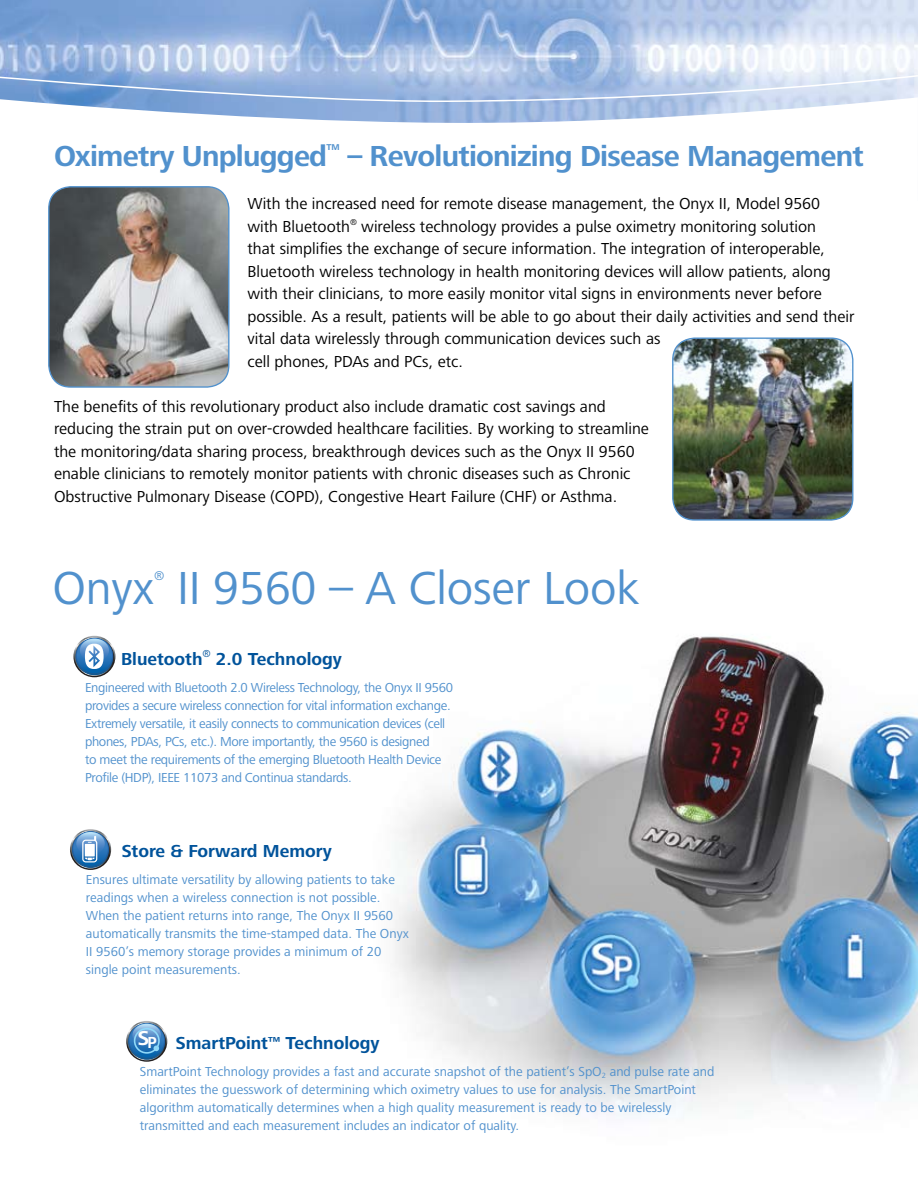
<style>
.page{position:relative;width:918px;height:1188px;background:#fff}
.page>*{position:absolute;margin:0;border:0;box-sizing:border-box;transform-origin:0 0}
.t1{font:48px "Frutiger Next LT";letter-spacing:-.005em;color:#5191cd}
.t2{font:700 30px "Frutiger Next LT";letter-spacing:-.025em;color:#5191cd}
.t3{font:700 20.85px "Frutiger Next LT";color:#fff}
.t4{font:700 18px "Frutiger Next LT";color:#00539b}
.t5{font:16.5px/22.5px "Frutiger Next LT";color:#000}
.t6{font:13.5px/18px "Frutiger Next LT";color:#5191cd}
.t7{font:13.5px/18px "Frutiger Next LT";letter-spacing:-.025em;color:#5191cd}
.t8{font:13.05px "Frutiger Next LT";color:#5191cd}
.t9{font:700 8.7px "Frutiger Next LT";color:#5191cd}
</style>
<div class="page">
<img style="left:0;top:0;width:918px;height:49px">
<svg style="left:33px;top:102px;width:835px;height:101px"></svg>
<svg style="left:0;top:49px;width:918px;height:53px;background:#b4c8e7"></svg>
<img style="left:392px;top:634px;width:526px;height:482px">
<img style="left:49px;top:187px;width:180px;height:200px">
<div style="left:48px;top:186px;width:182px;height:202px;border:1px solid #5191cd;border-radius:22px"></div>
<svg style="left:73px;top:636px;width:42px;height:41px"></svg>
<svg style="left:75px;top:637px;width:39px;height:39px"></svg>
<svg style="left:76px;top:638px;width:37px;height:37px"></svg>
<svg style="left:77px;top:638px;width:35px;height:35px"></svg>
<svg style="left:80px;top:639px;width:29px;height:30px"></svg>
<svg style="left:70px;top:829px;width:41px;height:41px"></svg>
<svg style="left:71px;top:830px;width:39px;height:39px"></svg>
<svg style="left:72px;top:831px;width:37px;height:37px"></svg>
<svg style="left:73px;top:832px;width:35px;height:34px"></svg>
<svg style="left:76px;top:832px;width:29px;height:30px"></svg>
<svg style="left:126px;top:1021px;width:41px;height:41px"></svg>
<svg style="left:128px;top:1022px;width:38px;height:38px"></svg>
<svg style="left:128px;top:1023px;width:37px;height:37px"></svg>
<svg style="left:129px;top:1023px;width:36px;height:36px"></svg>
<svg style="left:129px;top:1023px;width:35px;height:35px"></svg>
<div style="left:134px;top:1028px;width:26px;height:26px;border:2px solid #8fd8f8;border-radius:50%"></div>
<svg style="left:132px;top:1024px;width:29px;height:27px"></svg>
<img style="left:673px;top:338px;width:180px;height:182px">
<div style="left:672px;top:338px;width:181px;height:183px;border:1px solid #5191cd;border-radius:22px"></div>
<h2 class="t2" style="left:54px;top:139px;width:275px">Oximetry Unplugged</h2>
<p class="t9" style="left:326px;top:142px;width:15px">TM</p>
<h2 class="t2" style="left:347px;top:139px;width:518px">– Revolutionizing Disease Management</h2>
<p class="t5" style="left:247px;top:193px;width:608px">With the increased need for remote disease management, the Onyx II, Model 9560 with Bluetooth<sup>®</sup> wireless technology provides a pulse oximetry monitoring solution<br>that simplifies the exchange of secure information. The integration of interoperable, Bluetooth wireless technology in health monitoring devices will allow patients, along with their clinicians, to more easily monitor vital signs in environments never before possible. As a result, patients will be able to go about their daily activities and send their vital data wirelessly through communication devices such as<br>cell phones, PDAs and PCs, etc.</p>
<p class="t5" style="left:54px;top:395px;width:597px">The benefits of this revolutionary product also include dramatic cost savings and reducing the strain put on over-crowded healthcare facilities. By working to streamline the monitoring/data sharing process, breakthrough devices such as the Onyx II 9560 enable clinicians to remotely monitor patients with chronic diseases such as Chronic Obstructive Pulmonary Disease (COPD), Congestive Heart Failure (CHF) or Asthma.</p>
<h1 class="t1" style="left:52px;top:561px;width:103px">Onyx</h1>
<p class="t8" style="left:154px;top:568px;width:12px">®</p>
<h1 class="t1" style="left:177px;top:561px;width:464px">II 9560 – A Closer Look</h1>
<p class="t4" style="left:121px;top:649px;width:222px">Bluetooth<sup>®</sup> 2.0 Technology</p>
<p class="t7" style="left:85px;top:678px;width:370px">Engineered with Bluetooth 2.0 Wireless Technology, the Onyx II 9560 provides a secure wireless connection for vital information exchange.<br>Extremely versatile, it easily connects to communication devices (cell phones, PDAs, PCs, etc.). More importantly, the 9560 is designed<br>to meet the requirements of the emerging Bluetooth Health Device Profile (HDP), IEEE 11073 and Continua standards.</p>
<p class="t4" style="left:122px;top:841px;width:211px">Store &amp; Forward Memory</p>
<p class="t6" style="left:86px;top:871px;width:324px">Ensures ultimate versatility by allowing patients to take readings when a wireless connection is not possible.<br>When the patient returns into range, The Onyx II 9560 automatically transmits the time-stamped data. The Onyx II 9560’s memory storage provides a minimum of 20 single point measurements.</p>
<p class="t3" style="left:138px;top:1027px;width:21px">S<sub>P</sub></p>
<p class="t4" style="left:176px;top:1033px;width:205px">SmartPoint<sup>™</sup> Technology</p>
<p class="t6" style="left:140px;top:1063px;width:576px">SmartPoint Technology provides a fast and accurate snapshot of the patient’s SpO<sub>2</sub> and pulse rate and eliminates the guesswork of determining which oximetry values to use for analysis. The SmartPoint algorithm automatically determines when a high quality measurement is ready to be wirelessly transmitted and each measurement includes an indicator of quality.</p>
</div>
